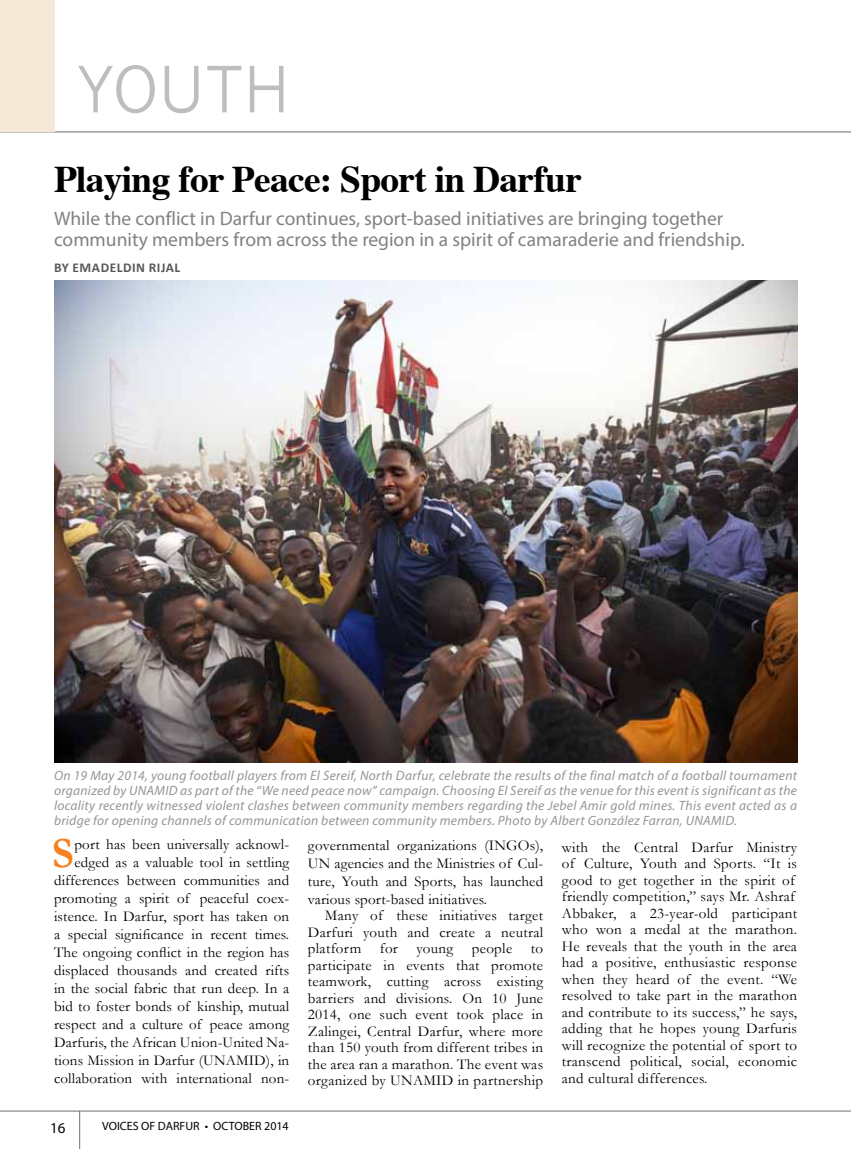
<style>
.page{position:relative;width:851px;height:1149px;background:#fff}
.page>*{position:absolute;margin:0;border:0;box-sizing:border-box;transform-origin:0 0}
.t1{font:62.7px "News Gothic";color:#bcbec0}
.t2{font:700 43.35px "Garamond";color:#f58220}
.t3{font:700 37.5px "Times";letter-spacing:-.02em;color:#000}
.t4{font:19.5px/21.5px "Myriad Pro";color:#808285}
.t5{font:15px/16.5px "Garamond";letter-spacing:.01em;color:#000;text-align:justify}
.t6{font:15px "Myriad Pro";color:#000}
.t7{font:italic 13.5px/14.9px "Myriad Pro";letter-spacing:.02em;color:#939598;text-align:justify}
.t8{font:700 13.5px "Calibri";letter-spacing:.04em;color:#58595b}
.t9{font:12px "Myriad Pro";color:#000}
</style>
<div class="page">
<hr style="left:0;top:1110px;width:850px;height:1px;background:#6d6e71">
<hr style="left:79px;top:1110px;width:1px;height:38px;background:#6d6e71">
<hr style="left:54px;top:0;width:1px;height:132px;background:#6d6e71">
<hr style="left:0;top:131px;width:850px;height:1px;background:#6d6e71">
<div style="left:0;top:0;width:54px;height:131px;background:#f4e8d6"></div>
<img style="left:54px;top:280px;width:743px;height:482px">
<h1 class="t1" style="left:77px;top:53px;width:215px">YOUTH</h1>
<h3 class="t3" style="left:54px;top:143px;width:529px">Playing for Peace: Sport in Darfur</h3>
<h3 class="t4" style="left:54px;top:207px;width:692px">While the conflict in Darfur continues, sport-based initiatives are bringing together community members from across the region in a spirit of camaraderie and friendship.</h3>
<p class="t8" style="left:54px;top:258px;width:36px">BY EMADE</p>
<p class="t8" style="left:117px;top:258px;width:14px">LDIN</p>
<p class="t8" style="left:149px;top:258px;width:33px">RIJAL</p>
<p class="t7" style="left:54px;top:767px;width:744px">On 19 May 2014, young football players from El Sereif, North Darfur, celebrate the results of the final match of a football tournament organized by UNAMID as part of the “We need peace now” campaign. Choosing El Sereif as the venue for this event is significant as the locality recently witnessed violent clashes between community members regarding the Jebel Amir gold mines. This event acted as a bridge for opening channels of communication between community members. Photo by Albert González Farran, UNAMID.</p>
<h2 class="t2" style="left:52px;top:826px;width:24px">S</h2>
<p class="t5" style="left:54px;top:834px;width:237px;line-height:18px;text-align:right">port has been universally acknowl&shy;edged as a valuable tool in settling differences between communities and promoting a spirit of peaceful coex&shy;istence. In Darfur, sport has taken on a special significance in recent times.<br>The ongoing conflict in the region has displaced thousands and created rifts in the social fabric that run deep. In a bid to foster bonds of kinship, mutual respect and a culture of peace among Darfuris, the African Union-United Na&shy;tions Mission in Darfur (UNAMID), in collaboration with international non-</p>
<p class="t5" style="left:308px;top:835px;width:237px;line-height:18px">governmental organizations (INGOs), UN agencies and the Ministries of Cul&shy;ture, Youth and Sports, has launched various sport-based initiatives.</p>
<p class="t5" style="left:561px;top:838px;width:237px;text-align:left">with the Central Darfur Ministry of Culture, Youth and Sports. “It is good to get together in the spirit of friendly competition,” says Mr. Ashraf Abbaker, a 23-year-old participant who won a medal at the marathon.<br>He reveals that the youth in the area had a positive, enthusiastic response when they heard of the event. “We resolved to take part in the marathon and contribute to its success,” he says, adding that he hopes young Darfuris will recognize the potential of sport to transcend political, social, economic and cultural differences.</p>
<p class="t5" style="left:308px;top:906px;width:237px;text-indent:17px">Many of these initiatives target Darfuri youth and create a neutral platform for young people to participate in events that promote teamwork, cutting across existing barriers and divisions. On 10 June 2014, one such event took place in Zalingei, Central Darfur, where more than 150 youth from different tribes in the area ran a marathon. The event was organized by UNAMID in partnership</p>
<p class="t6" style="left:50px;top:1117px;width:17px">16</p>
<p class="t9" style="left:102px;top:1118px;width:188px">VOICES OF DARFUR • OCTOBER 2014</p>
</div>
